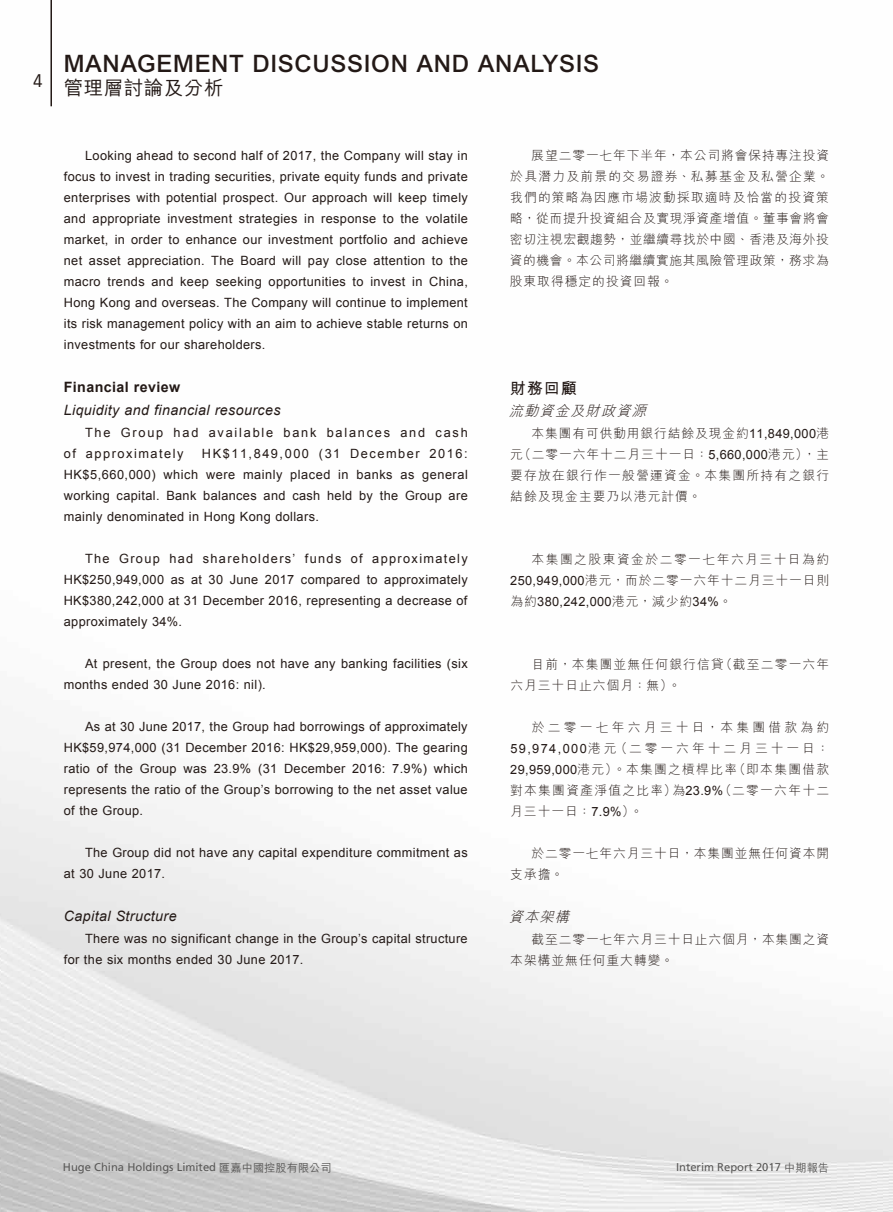
<style>
.page{position:relative;width:893px;height:1212px;background:#fff}
.page>*{position:absolute;margin:0;border:0;box-sizing:border-box;transform-origin:0 0}
.t1{font:500 24px "Arial MT Std";letter-spacing:.03em;color:#231916}
.t2{font:500 19.5px "M Hei HK";letter-spacing:.03em;color:#231916}
.t3{font:18px "Vectora LT Std";color:#231916;scale:.95 1}
.t4{font:700 15.75px "M Hei HK";color:#231916}
.t5{font:italic 14.25px "Arial";letter-spacing:.03em;color:#231916}
.t6{font:700 14.25px "Arial";letter-spacing:.03em;color:#231916}
.t7{font:italic 300 14.25px "M Hei HK";color:#231916}
.t8{font:12.75px/21px "Arial";letter-spacing:.03em;color:#231916;text-align:justify}
.t9{font:300 12.75px/21px "M Hei HK";letter-spacing:.08em;color:#231916;text-align:justify}
.t10{font:12.75px/21px "Arial";letter-spacing:.14em;color:#231916}
.t11{font:300 12.75px/21px "M Hei HK";letter-spacing:.115em;color:#231916;text-align:right}
.t12{font:11.25px "Frutiger LT Std";color:#595857}
.s1{font-family:"Arial";font-weight:400}
.s2{font-family:"M Hei HK";font-weight:300}
.s3{font-family:"M Hei HK";font-weight:500}
</style>
<div class="page">
<hr style="left:50px;top:0;width:2px;height:106px;background:#231916">
<h3 class="t3" style="left:33px;top:70px;width:12px">4</h3>
<h1 class="t1" style="left:64px;top:49px;width:537px">MANAGEMENT DISCUSSION AND ANALYSIS</h1>
<h2 class="t2" style="left:64px;top:74px;width:161px">管理層討論及分析</h2>
<p class="t8" style="left:64px;top:145px;width:406px;text-indent:21px">Looking ahead to second half of 2017, the Company will stay in focus to invest in trading securities, private equity funds and private enterprises with potential prospect. Our approach will keep timely and appropriate investment strategies in response to the volatile market, in order to enhance our investment portfolio and achieve net asset appreciation. The Board will pay close attention to the macro trends and keep seeking opportunities to invest in China, Hong Kong and overseas. The Company will continue to implement its risk management policy with an aim to achieve stable returns on investments for our shareholders.</p>
<p class="t6" style="left:64px;top:378px;width:118px">Financial review</p>
<p class="t5" style="left:64px;top:401px;width:218px">Liquidity and financial resources</p>
<p class="t10" style="left:64px;top:422px;width:405px;text-indent:21px">The Group had available bank balances and cash of approximately</p>
<p class="t8" style="left:64px;top:443px;width:406px;text-indent:138px">HK$11,849,000 (31 December 2016:<br>HK$5,660,000) which were mainly placed in banks as general working capital. Bank balances and cash held by the Group are mainly denominated in Hong Kong dollars.</p>
<p class="t8" style="left:64px;top:548px;width:406px;text-indent:21px">The Group had shareholders’ funds of approximately HK$250,949,000 as at 30 June 2017 compared to approximately HK$380,242,000 at 31 December 2016, representing a decrease of approximately 34%.</p>
<p class="t8" style="left:64px;top:653px;width:406px;text-indent:21px">At present, the Group does not have any banking facilities (six months ended 30 June 2016: nil).</p>
<p class="t8" style="left:64px;top:716px;width:406px;text-indent:21px">As at 30 June 2017, the Group had borrowings of approximately HK$59,974,000 (31 December 2016: HK$29,959,000). The gearing ratio of the Group was 23.9% (31 December 2016: 7.9%) which represents the ratio of the Group’s borrowing to the net asset value of the Group.</p>
<p class="t8" style="left:64px;top:842px;width:405px;text-indent:21px">The Group did not have any capital expenditure commitment as at 30 June 2017.</p>
<p class="t5" style="left:64px;top:907px;width:114px">Capital Structure</p>
<p class="t8" style="left:64px;top:928px;width:405px;text-indent:21px">There was no significant change in the Group’s capital structure for the six months ended 30 June 2017.</p>
<p class="t9" style="left:510px;top:145px;width:321px;text-indent:22px">展望二零一七年下半年，本公司將會保持專注投資於具潛力及前景的交易證券、私募基金及私營企業。我們的策略為因應市場波動採取適時及恰當的投資策略，從而提升投資組合及實現淨資產增值。董事會將會密切注視宏觀趨勢，並繼續尋找於中國、香港及海外投資的機會。本公司將繼續實施其風險管理政策，務求為股東取得穩定的投資回報。</p>
<p class="t4" style="left:510px;top:377px;width:68px">財務回顧</p>
<p class="t7" style="left:509px;top:400px;width:144px">流動資金及財政資源</p>
<p class="t9" style="left:510px;top:422px;width:320px;text-indent:21px">本集團有可供動用銀行結餘及現金約<span class="s1">11,849,000</span>港元（二零一六年十二月三十一日：<span class="s1">5,660,000</span>港元），主要存放在銀行作一般營運資金。本集團所持有之銀行結餘及現金主要乃以港元計價。</p>
<p class="t11" style="left:510px;top:548px;width:320px">本集團之股東資金於二零一七年六月三十日為約<br><span class="s1">250,949,000</span>港元，而於二零一六年十二月三十一日則</p>
<p class="t8" style="left:510px;top:591px;width:223px"><span class="s2">為約</span>380,242,000<span class="s2">港元，減少約</span>34%<span class="s2">。</span></p>
<p class="t9" style="left:510px;top:653px;width:320px;text-indent:21px">目前，本集團並無任何銀行信貸（截至二零一六年六月三十日止六個月：無）。</p>
<p class="t9" style="left:510px;top:716px;width:321px;text-indent:21px">於二零一七年六月三十日，本集團借款為約<span class="s1">59,974,000</span>港元（二零一六年十二月三十一日：<span class="s1">29,959,000</span>港元）。本集團之槓桿比率（即本集團借款對本集團資產淨值之比率）為<span class="s1">23.9%</span>（二零一六年十二月三十一日：<span class="s1">7.9%</span>）。</p>
<p class="t9" style="left:510px;top:842px;width:320px;text-indent:21px">於二零一七年六月三十日，本集團並無任何資本開支承擔。</p>
<p class="t7" style="left:509px;top:907px;width:67px">資本架構</p>
<p class="t9" style="left:510px;top:928px;width:320px;text-indent:21px">截至二零一七年六月三十日止六個月，本集團之資本架構並無任何重大轉變。</p>
<p class="t12" style="left:63px;top:1160px;width:270px">Huge China Holdings Limited <span class="s3">匯嘉中國控股有限公司</span></p>
<p class="t12" style="left:676px;top:1161px;width:155px">Interim Report 2017 <span class="s3">中期報告</span></p>
</div>
